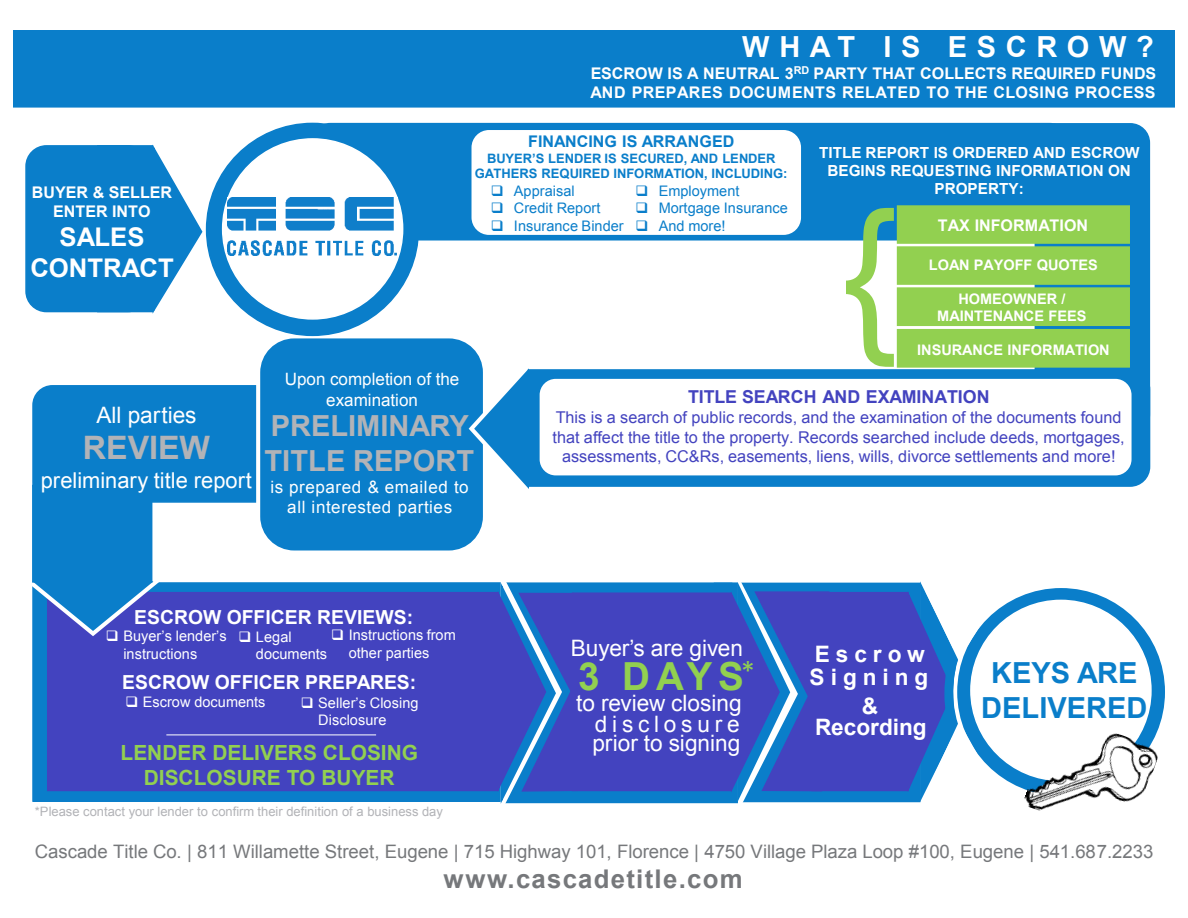
<style>
.page{position:relative;width:1188px;height:918px;background:#fff}
.page>*{position:absolute;margin:0;border:0;box-sizing:border-box;transform-origin:0 0}
.t1{font:169.35px "Arial";color:#92d050}
.t2{font:700 38.7px "Arial";color:#92d050}
.t3{font:700 32.25px "Arial";color:#b2b3b7}
.t4{font:700 29.1px/34.8px "Arial";color:#b2b3b7}
.t5{font:700 29.1px/34.8px "Arial";color:#0a7eca;text-align:center}
.t6{font:700 29.1px "Arial";letter-spacing:.33em;color:#fff}
.t7{font:29.1px "Calibri";color:#92d050}
.t8{font:700 25.8px "Arial";letter-spacing:.05em;color:#76787b}
.t9{font:700 25.8px/30.9px "Arial";color:#fff;text-align:center}
.t10{font:22.65px/40.8px "Arial";color:#fff;text-align:right}
.t11{font:22.65px "Arial";color:#fff}
.t12{font:700 22.65px/23.1px "Arial";letter-spacing:.26em;color:#fff}
.t13{font:22.65px "Arial";letter-spacing:.21em;color:#fff}
.t14{font:700 22.65px "Arial";color:#fff}
.t15{font:21.9px "Arial";color:#fff}
.t16{font:700 20.85px/25.2px "Arial";color:#92d050;text-align:center}
.t17{font:700 19.35px "Arial";color:#fff}
.t18{font:18.6px "Arial";letter-spacing:-.005em;color:#76787b}
.t19{font:700 17.85px "Arial";letter-spacing:-.005em;color:#4343bf}
.t20{font:17.1px/20.2px "Arial";letter-spacing:.03em;color:#fff;text-align:center}
.t21{font:17.1px/20.2px "Arial";color:#fff;text-align:center}
.t22{font:16.2px/19.5px "Arial";letter-spacing:.005em;color:#4343bf;text-align:center}
.t23{font:700 16.05px/19.4px "Arial";color:#fff;text-align:center}
.t24{font:700 16.05px "Arial";color:#0a7eca}
.t25{font:700 15.3px/18.5px "Arial";color:#fff;text-align:center}
.t26{font:14.55px "Arial";letter-spacing:.005em;color:#0a7eca}
.t27{font:700 14.55px "Arial";color:#fff}
.t28{font:14.55px/17.4px "Arial";letter-spacing:.005em;color:#fff}
.t29{font:14.55px/17.4px "Arial";letter-spacing:.005em;color:#fff}
.t30{font:700 13.05px "Arial";letter-spacing:-.005em;color:#0a7eca}
.t31{font:12.9px "Arial";color:#b2b3b7}
.t32{font:700 12.9px "Arial";letter-spacing:-.005em;color:#0a7eca}
.s1{font-style:inherit}
</style>
<div class="page">
<div style="left:715px;top:583px;width:205px;height:218px;background:#0a7eca"></div>
<div style="left:25px;top:145px;width:124px;height:167px;background:#0a7eca;border:2px solid #0a7eca;border-radius:20px"></div>
<div style="left:14px;top:31px;width:1160px;height:76px;background:#0a7eca"></div>
<div style="left:14px;top:31px;width:1160px;height:77px;border:2px solid #0a7eca"></div>
<div style="left:98px;top:146px;width:54px;height:166px;background:#0a7eca"></div>
<svg style="left:151px;top:145px;width:52px;height:169px"></svg>
<div style="left:506px;top:583px;width:231px;height:219px;background:#0a7eca"></div>
<div style="left:33px;top:583px;width:467px;height:218px;background:#0a7eca"></div>
<div style="left:32px;top:582px;width:469px;height:220px;border:2px solid #0a7eca"></div>
<div style="left:174px;top:594px;width:329px;height:207px;background:#0a7eca;border:2px solid #0a7eca;border-radius:34px"></div>
<svg style="left:955px;top:586px;width:212px;height:212px;background:#3695d3"></svg>
<div style="left:971px;top:600px;width:180px;height:180px;background:#fff;border-radius:50%"></div>
<img style="left:1022px;top:712px;width:139px;height:99px">
<div style="left:48px;top:593px;width:450px;height:197px;background:#4343bf"></div>
<div style="left:47px;top:592px;width:452px;height:199px;border:2px solid #4343bf"></div>
<hr style="left:166px;top:735px;width:210px;height:1px;background:#fff">
<div style="left:32px;top:385px;width:224px;height:118px;background:#0a7eca"></div>
<svg style="left:32px;top:574px;width:133px;height:65px"></svg>
<div style="left:33px;top:485px;width:119px;height:97px;background:#0a7eca"></div>
<div style="left:32px;top:485px;width:120px;height:98px;border:2px solid #0a7eca"></div>
<div style="left:573px;top:593px;width:158px;height:197px;background:#4343bf"></div>
<div style="left:572px;top:592px;width:160px;height:199px;border:2px solid #4343bf"></div>
<svg style="left:486px;top:582px;width:119px;height:222px"></svg>
<div style="left:812px;top:593px;width:96px;height:197px;background:#4343bf"></div>
<div style="left:811px;top:592px;width:98px;height:199px;border:2px solid #4343bf"></div>
<svg style="left:722px;top:582px;width:120px;height:222px"></svg>
<svg style="left:907px;top:583px;width:90px;height:220px"></svg>
<div style="left:256px;top:334px;width:231px;height:221px;background:#0a7eca;border:4px solid #fff;border-radius:36px"></div>
<div style="left:310px;top:123px;width:760px;height:118px;background:#0a7eca;border:2px solid #0a7eca;border-radius:19px"></div>
<div style="left:207px;top:123px;width:211px;height:212px;background:#0a7eca;border-radius:50%"></div>
<div style="left:223px;top:139px;width:180px;height:180px;background:#fff;border-radius:50%"></div>
<div style="left:472px;top:130px;width:329px;height:105px;background:#fff;border-radius:17px"></div>
<div style="left:1035px;top:123px;width:115px;height:311px;background:#0a7eca;border:2px solid #0a7eca;border-radius:19px"></div>
<div style="left:898px;top:288px;width:231px;height:37px;background:#92d050"></div>
<div style="left:897px;top:287px;width:233px;height:39px;border:2px solid #92d050"></div>
<div style="left:898px;top:206px;width:231px;height:37px;background:#92d050"></div>
<div style="left:897px;top:205px;width:233px;height:39px;border:2px solid #92d050"></div>
<div style="left:898px;top:247px;width:231px;height:37px;background:#92d050"></div>
<div style="left:897px;top:246px;width:233px;height:39px;border:2px solid #92d050"></div>
<svg style="left:468px;top:353px;width:61px;height:147px"></svg>
<svg style="left:527px;top:368px;width:624px;height:120px"></svg>
<div style="left:540px;top:379px;width:592px;height:96px;background:#fff;border-radius:16px"></div>
<div style="left:898px;top:330px;width:231px;height:37px;background:#92d050"></div>
<div style="left:897px;top:329px;width:233px;height:39px;border:2px solid #92d050"></div>
<img style="left:228px;top:198px;width:169px;height:58px">
<h3 class="t6" style="left:742px;top:26px;width:413px">WHAT IS ESCROW?</h3>
<p class="t23" style="left:590px;top:64px;width:567px;text-align:left">ESCROW IS A NEUTRAL 3<sup>RD</sup> PARTY THAT COLLECTS REQUIRED FUNDS<br>AND PREPARES DOCUMENTS RELATED TO THE CLOSING PROCESS</p>
<p class="t23" style="left:32px;top:182px;width:142px">BUYER &amp; SELLER<br>ENTER INTO</p>
<h3 class="t9" style="left:30px;top:222px;width:145px">SALES<br>CONTRACT</h3>
<h3 class="t10" style="left:96px;top:394px;width:102px">All parties</h3>
<h3 class="t3" style="left:83px;top:425px;width:129px">REVIEW</h3>
<h3 class="t15" style="left:41px;top:465px;width:213px">preliminary title report</h3>
<p class="t24" style="left:528px;top:130px;width:207px">FINANCING IS ARRANGED</p>
<p class="t32" style="left:487px;top:150px;width:290px">BUYER’S LENDER IS SECURED, AND LENDER</p>
<p class="t30" style="left:475px;top:165px;width:314px">GATHERS REQUIRED INFORMATION, INCLUDING:</p>
<p class="t26" style="left:491px;top:181px;width:86px">❑ Appraisal</p>
<p class="t26" style="left:491px;top:198px;width:111px">❑ Credit Report</p>
<p class="t26" style="left:491px;top:216px;width:135px">❑ Insurance Binder</p>
<p class="t25" style="left:819px;top:143px;width:322px">TITLE REPORT IS ORDERED AND ESCROW<br>BEGINS REQUESTING INFORMATION ON<br>PROPERTY:</p>
<p class="t26" style="left:635px;top:181px;width:105px">❑ Employment</p>
<p class="t26" style="left:635px;top:198px;width:154px">❑ Mortgage Insurance</p>
<p class="t26" style="left:635px;top:216px;width:92px">❑ And more!</p>
<p class="t23" style="left:938px;top:216px;width:152px">TAX INFORMATION</p>
<p class="t27" style="left:929px;top:255px;width:171px">LOAN PAYOFF QUOTES</p>
<h1 class="t1" style="left:841px;top:155px;width:58px">{</h1>
<p class="t27" style="left:958px;top:288px;width:109px">HOMEOWNER /</p>
<p class="t27" style="left:937px;top:306px;width:151px">MAINTENANCE FEES</p>
<p class="t27" style="left:917px;top:339px;width:194px">INSURANCE INFORMATION</p>
<p class="t21" style="left:285px;top:369px;width:176px">Upon completion of the examination</p>
<h3 class="t4" style="left:265px;top:409px;width:211px">PRELIMINARY<br>TITLE REPORT</h3>
<p class="t20" style="left:270px;top:477px;width:200px">is prepared &amp; emailed to all interested parties</p>
<p class="t19" style="left:688px;top:385px;width:303px">TITLE SEARCH AND EXAMINATION</p>
<p class="t22" style="left:553px;top:408px;width:574px">This is a search of public records, and the examination of the documents found that affect the title to the property. Records searched include deeds, mortgages, assessments, CC&amp;Rs, easements, liens, wills, divorce settlements and more!</p>
<p class="t17" style="left:134px;top:603px;width:280px">ESCROW OFFICER REVIEWS:</p>
<p class="t29" style="left:123px;top:627px;width:105px;text-indent:-17px">❑ Buyer’s lender’s <span class="s1">instructions</span></p>
<p class="t28" style="left:256px;top:628px;width:73px;text-indent:-17px">❑ Legal documents</p>
<p class="t28" style="left:349px;top:626px;width:109px;text-indent:-17px">❑ Instructions from other parties</p>
<p class="t17" style="left:122px;top:669px;width:296px">ESCROW OFFICER PREPARES:</p>
<p class="t28" style="left:125px;top:693px;width:142px">❑ Escrow documents</p>
<p class="t29" style="left:318px;top:694px;width:102px;text-indent:-17px">❑ Seller’s Closing<br><span class="s1">Disclosure</span></p>
<p class="t16" style="left:121px;top:740px;width:299px">LENDER DELIVERS CLOSING<br>DISCLOSURE TO BUYER</p>
<h3 class="t11" style="left:571px;top:634px;width:174px">Buyer’s are given</h3>
<h2 class="t2" style="left:578px;top:650px;width:167px">3 DAYS</h2>
<h3 class="t10" style="left:576px;top:682px;width:167px">to review closing prior to signing</h3>
<h3 class="t7" style="left:741px;top:653px;width:16px">*</h3>
<h3 class="t13" style="left:595px;top:708px;width:146px">disclosure</h3>
<h3 class="t12" style="left:810px;top:643px;width:120px">Escrow<br>Signing</h3>
<h3 class="t14" style="left:815px;top:711px;width:113px">Recording</h3>
<h3 class="t12" style="left:862px;top:695px;width:18px">&amp;</h3>
<h3 class="t5" style="left:981px;top:656px;width:168px">KEYS ARE<br>DELIVERED</h3>
<p class="t31" style="left:35px;top:802px;width:410px">*Please contact your lender to confirm their definition of a business day</p>
<p class="t18" style="left:35px;top:839px;width:1120px">Cascade Title Co. | 811 Willamette Street, Eugene | 715 Highway 101, Florence | 4750 Village Plaza Loop #100, Eugene | 541.687.2233</p>
<h3 class="t8" style="left:444px;top:861px;width:301px">www.cascadetitle.com</h3>
</div>
